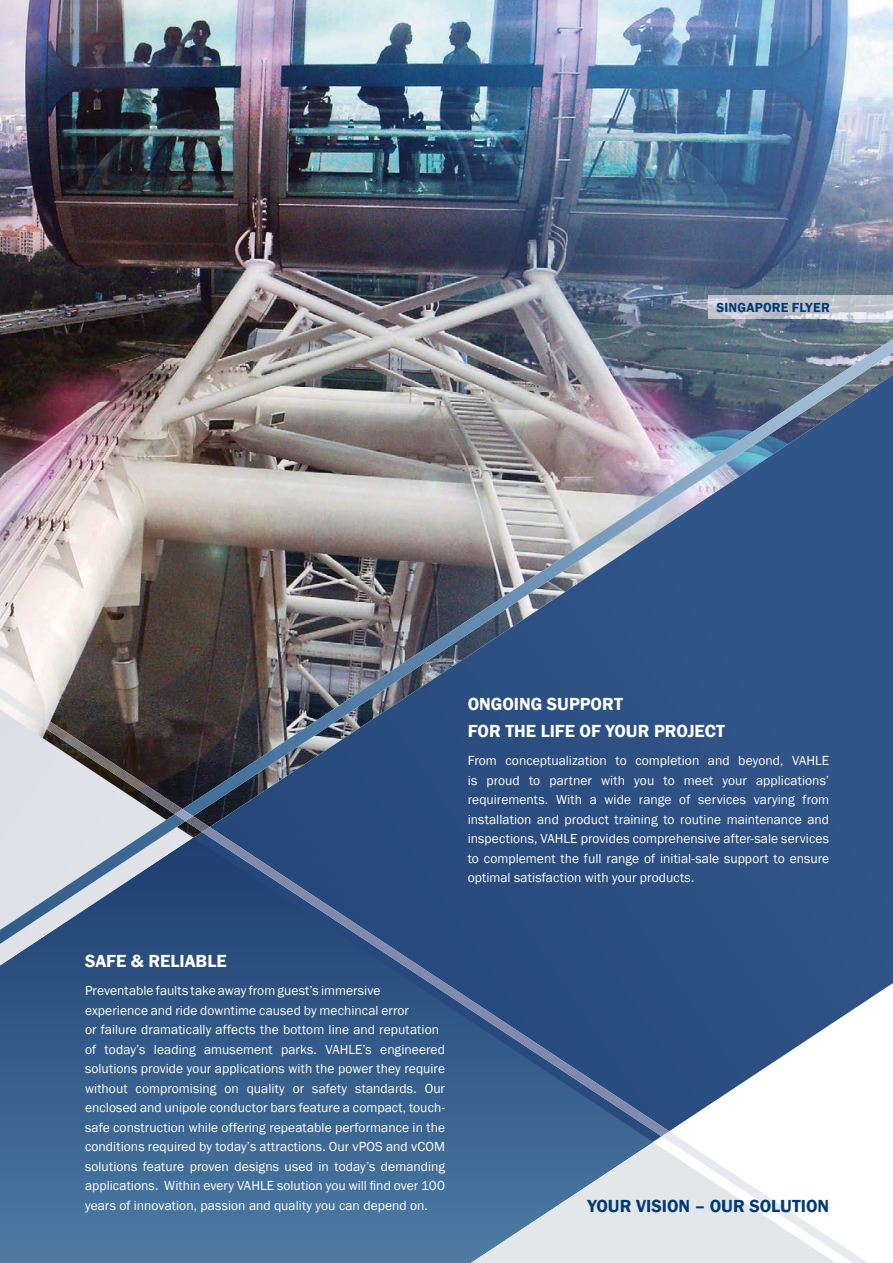
<style>
.page{position:relative;width:893px;height:1263px;background:#fff}
.page>*{position:absolute;margin:0;border:0;box-sizing:border-box;transform-origin:0 0}
.t1{font:600 18px/27px "Franklin Gothic";color:#fff}
.t2{font:600 18px "Franklin Gothic";color:#003a73}
.t3{font:13.5px/19.5px "Franklin Gothic";letter-spacing:.005em;color:#fff;text-align:justify}
.t4{font:600 13.5px "Franklin Gothic";letter-spacing:.01em;color:#003a73}
</style>
<div class="page">
<img style="left:0;top:0;width:893px;height:339px">
<svg style="left:653px;top:944px;width:240px;height:319px"></svg>
<img style="left:0;top:339px;width:893px;height:605px">
<svg style="left:661px;top:1131px;width:207px;height:132px"></svg>
<img style="left:0;top:688px;width:210px;height:144px">
<img style="left:653px;top:1084px;width:16px;height:52px">
<img style="left:202px;top:827px;width:53px;height:11px">
<img style="left:175px;top:809px;width:18px;height:12px">
<svg style="left:0;top:838px;width:653px;height:425px;background:#436792"></svg>
<img style="left:708px;top:296px;width:185px;height:22px">
<p class="t4" style="left:716px;top:299px;width:115px">SINGAPORE FLYER</p>
<h1 class="t1" style="left:468px;top:691px;width:259px">ONGOING SUPPORT<br>FOR THE LIFE OF YOUR PROJECT</h1>
<p class="t3" style="left:468px;top:751px;width:363px">From conceptualization to completion and beyond, VAHLE is proud to partner with you to meet your applications’ requirements. With a wide range of services varying from installation and product training to routine maintenance and inspections, VAHLE provides comprehensive after-sale services to complement the full range of initial-sale support to ensure optimal satisfaction with your products.</p>
<h1 class="t1" style="left:85px;top:948px;width:143px">SAFE &amp; RELIABLE</h1>
<p class="t3" style="left:85px;top:981px;width:362px;text-align:left">Preventable faults take away from guest’s immersive experience and ride downtime caused by mechincal error<br>or failure dramatically affects the bottom line and reputation of today’s leading amusement parks. VAHLE’s engineered solutions provide your applications with the power they require without compromising on quality or safety standards. Our enclosed and unipole conductor bars feature a compact, touch&shy;safe construction while offering repeatable performance in the conditions required by today’s attractions. Our vPOS and vCOM solutions feature proven designs used in today’s demanding applications. Within every VAHLE solution you will find over 100 years of innovation, passion and quality you can depend on.</p>
<h1 class="t2" style="left:587px;top:1195px;width:243px">YOUR VISION – OUR SOLUTION</h1>
</div>
